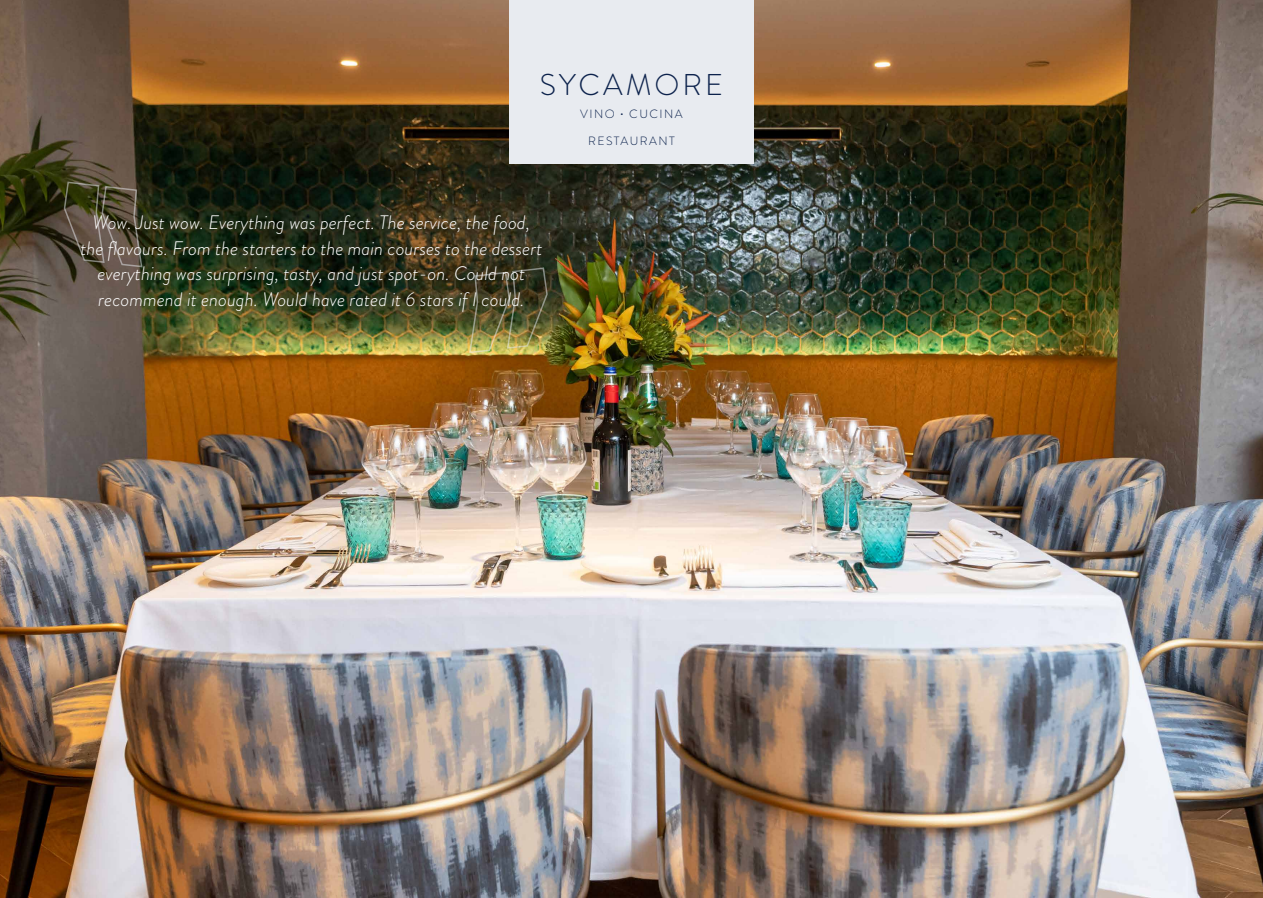
<style>
.page{position:relative;width:1263px;height:898px;background:#fff}
.page>*{position:absolute;margin:0;border:0;box-sizing:border-box;transform-origin:0 0}
.t1{font:300 30px "Brandon Grotesque";letter-spacing:.1em;color:#0c224c}
.t2{font:italic 300 19.5px/25.5px "Brandon Grotesque";color:#fff;text-align:center}
.t3{font:300 12px "Brandon Grotesque";letter-spacing:.12em;color:#0c224c}
</style>
<div class="page">
<img style="left:0;top:0;width:1263px;height:897px">
<div style="left:509px;top:0;width:244px;height:164px;background:#e8ebf0"></div>
<img style="left:468px;top:266px;width:80px;height:88px">
<svg style="left:63px;top:181px;width:80px;height:87px;background:#554d3a"></svg>
<h1 class="t1" style="left:540px;top:64px;width:184px">SYCAMORE</h1>
<p class="t3" style="left:580px;top:105px;width:104px">VINO • CUCINA</p>
<p class="t3" style="left:588px;top:133px;width:88px">RESTAURANT</p>
<p class="t2" style="left:80px;top:210px;width:463px">Wow. Just wow. Everything was perfect. The service, the food, the flavours. From the starters to the main courses to the dessert everything was surprising, tasty, and just spot-on. Could not recommend it enough. Would have rated it 6 stars if I could.</p>
</div>
